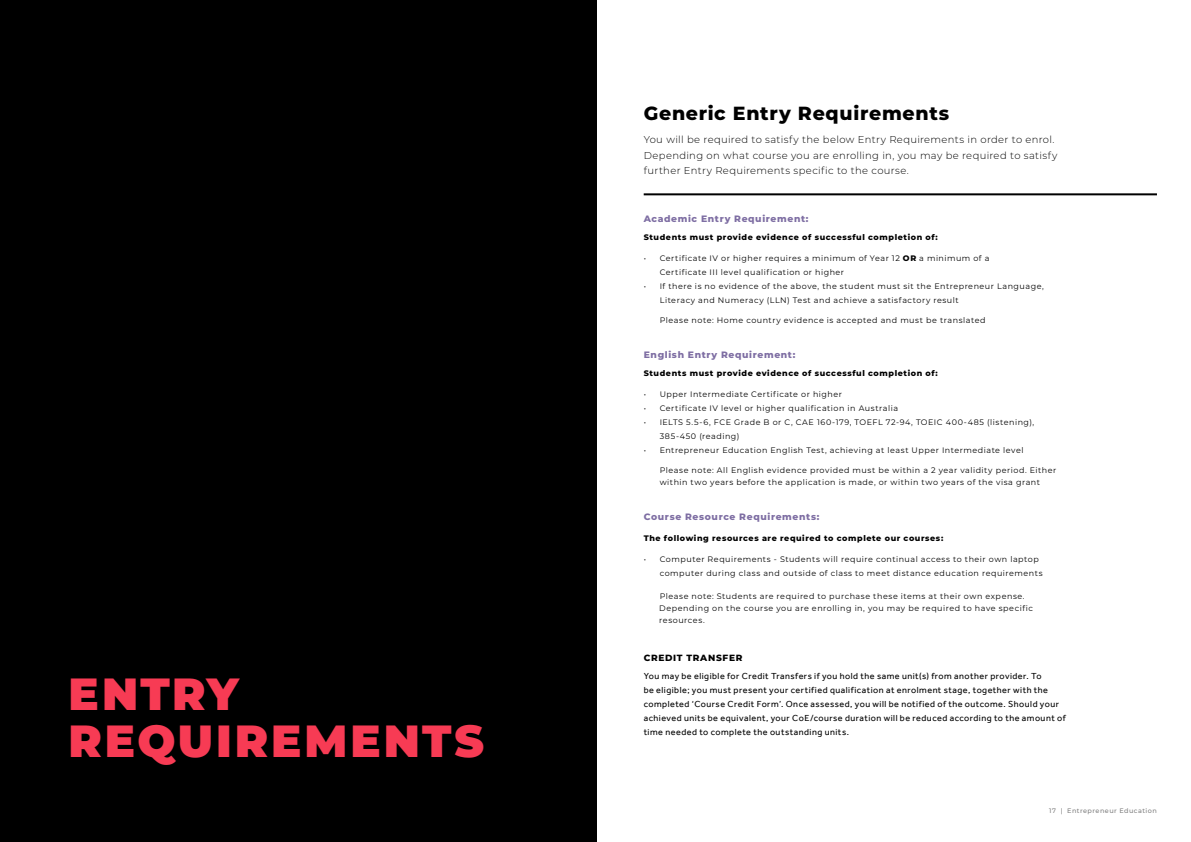
<style>
.page{position:relative;width:1191px;height:842px;background:#fff}
.page>*{position:absolute;margin:0;border:0;box-sizing:border-box;transform-origin:0 0}
.t1{font:900 45px/47px "Montserrat";letter-spacing:.06em;color:#f73b54}
.t2{font:800 19px "Montserrat";letter-spacing:.035em;color:#000}
.t3{font:300 10px/15.2px "Montserrat";letter-spacing:.035em;color:#000}
.t4{font:800 9.2px "Montserrat";letter-spacing:.07em;color:#7e6ea3}
.t5{font:9px/14px "Effra";letter-spacing:.055em;color:#000}
.t6{font:800 9px "Montserrat";letter-spacing:.08em;color:#000}
.t7{font:8px/14px "Montserrat";letter-spacing:.065em;color:#000}
.t8{font:800 8px "Montserrat";letter-spacing:.075em;color:#000}
.t9{font:500 6.5px "Montserrat";letter-spacing:.07em;color:#808080}
.s1{font-weight:800}
</style>
<div class="page">
<div style="left:0;top:0;width:597px;height:842px;background:#000"></div>
<hr style="left:643px;top:193px;width:514px;height:2px;background:#000">
<h1 class="t1" style="left:69px;top:668px;width:417px">ENTRY<br>REQUIREMENTS</h1>
<h2 class="t2" style="left:643px;top:100px;width:307px">Generic Entry Requirements</h2>
<p class="t3" style="left:643px;top:132px;width:415px">You will be required to satisfy the below Entry Requirements in order to enrol.<br>Depending on what course you are enrolling in, you may be required to satisfy further Entry Requirements specific to the course.</p>
<p class="t4" style="left:643px;top:212px;width:166px">Academic Entry Requirement:</p>
<p class="t8" style="left:643px;top:231px;width:295px">Students must provide evidence of successful completion of:</p>
<p class="t7" style="left:659px;top:251px;width:331px;text-indent:-16px">• Certificate IV or higher requires a minimum of Year 12 <span class="s1">OR</span> a minimum of a<br>Certificate III level qualification or higher</p>
<p class="t7" style="left:659px;top:279px;width:385px;text-indent:-16px">• If there is no evidence of the above, the student must sit the Entrepreneur Language,<br>Literacy and Numeracy (LLN) Test and achieve a satisfactory result</p>
<p class="t7" style="left:659px;top:313px;width:327px">Please note: Home country evidence is accepted and must be translated</p>
<p class="t4" style="left:643px;top:348px;width:153px">English Entry Requirement:</p>
<p class="t8" style="left:643px;top:367px;width:295px">Students must provide evidence of successful completion of:</p>
<p class="t7" style="left:643px;top:387px;width:200px">• Upper Intermediate Certificate or higher</p>
<p class="t7" style="left:643px;top:401px;width:256px">• Certificate IV level or higher qualification in Australia</p>
<p class="t7" style="left:659px;top:415px;width:376px;text-indent:-16px">• IELTS 5.5-6, FCE Grade B or C, CAE 160-179, TOEFL 72-94, TOEIC 400-485 (listening),<br>385-450 (reading)</p>
<p class="t7" style="left:643px;top:443px;width:381px">• Entrepreneur Education English Test, achieving at least Upper Intermediate level</p>
<p class="t7" style="left:659px;top:464px;width:398px;line-height:12px">Please note: All English evidence provided must be within a 2 year validity period. Either within two years before the application is made, or within two years of the visa grant</p>
<p class="t4" style="left:643px;top:510px;width:177px">Course Resource Requirements:</p>
<p class="t8" style="left:643px;top:533px;width:301px">The following resources are required to complete our courses:</p>
<p class="t7" style="left:659px;top:552px;width:384px;text-indent:-16px">• Computer Requirements - Students will require continual access to their own laptop computer during class and outside of class to meet distance education requirements</p>
<p class="t7" style="left:659px;top:590px;width:375px;line-height:12px">Please note: Students are required to purchase these items at their own expense.<br>Depending on the course you are enrolling in, you may be required to have specific resources.</p>
<p class="t6" style="left:643px;top:651px;width:100px">CREDIT TRANSFER</p>
<p class="t5" style="left:643px;top:669px;width:423px">You may be eligible for Credit Transfers if you hold the same unit(s) from another provider. To<br>be eligible; you must present your certified qualification at enrolment stage, together with the completed ‘Course Credit Form’. Once assessed, you will be notified of the outcome. Should your achieved units be equivalent, your CoE/course duration will be reduced according to the amount of time needed to complete the outstanding units.</p>
<p class="t9" style="left:1049px;top:806px;width:109px">17 | Entrepreneur Education</p>
</div>
